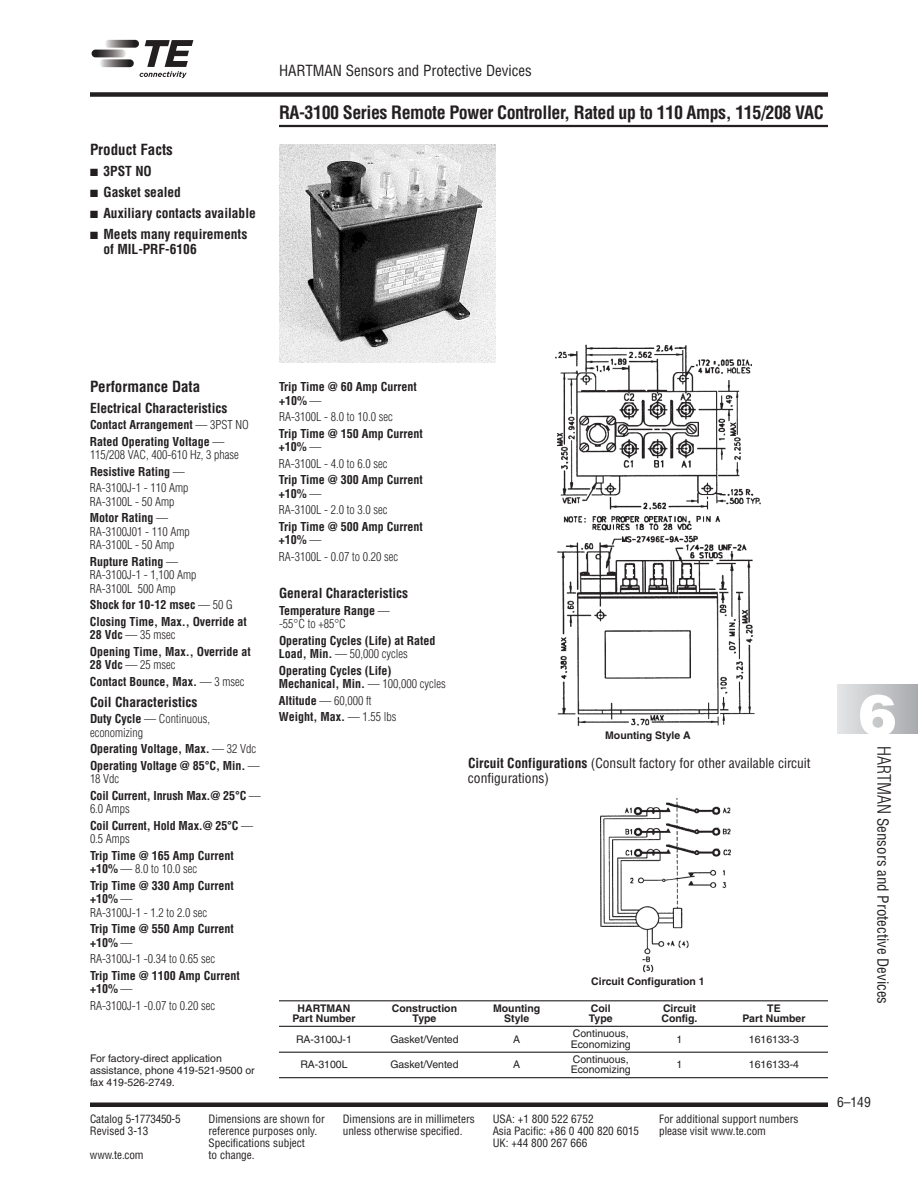
<style>
.page{position:relative;width:918px;height:1188px;background:#fff}
.page>*{position:absolute;margin:0;border:0;box-sizing:border-box;transform-origin:0 0}
.t1{font:900 57px "Helvetica";color:#fff}
.t2{font:700 condensed 18px "Helvetica";letter-spacing:-.025em;color:#231f20}
.t3{font:condensed 15px "Helvetica";color:#231f20}
.t4{font:700 condensed 15px "Helvetica";color:#231f20}
.t5{font:700 condensed 13.5px/15px "Helvetica";color:#231f20}
.t6{font:condensed 13.5px/15px "Helvetica";color:#231f20}
.t7{font:700 condensed 12px/13.5px "Helvetica";color:#231f20}
.t8{font:300 condensed 12px/13.5px "Helvetica";color:#231f20}
.t9{font:condensed 11.25px "Helvetica";color:#231f20}
.t10{font:10.5px/12px "Helvetica";color:#231f20}
.t11{font:700 10.5px "Helvetica";color:#231f20}
.s1{font-weight:300}
.s2{font-weight:700}
.s3{font-weight:300;font-size:18px}
</style>
<div class="page">
<hr style="left:279px;top:125px;width:549px;height:2px;background:#231f20">
<div style="left:90px;top:92px;width:738px;height:5px;background:#231f20"></div>
<div style="left:837px;top:684px;width:81px;height:50px;background:linear-gradient(to right,#e5e6e7,#a9aaae)"></div>
<svg style="left:105px;top:40px;width:34px;height:8px"></svg>
<svg style="left:99px;top:59px;width:35px;height:8px"></svg>
<svg style="left:92px;top:50px;width:34px;height:7px"></svg>
<svg style="left:140px;top:40px;width:53px;height:38px"></svg>
<img style="left:555px;top:344px;width:206px;height:382px">
<img style="left:600px;top:798px;width:131px;height:175px">
<hr style="left:279px;top:1000px;width:549px;height:1px;background:#231f20">
<hr style="left:279px;top:1026px;width:549px;height:1px;background:#231f20">
<hr style="left:279px;top:1052px;width:549px;height:1px;background:#231f20">
<hr style="left:279px;top:1077px;width:549px;height:1px;background:#231f20">
<img style="left:279px;top:144px;width:217px;height:219px">
<div style="left:90px;top:1102px;width:738px;height:5px;background:#231f20"></div>
<p class="t4" style="left:90px;top:141px;width:84px">Product Facts</p>
<p class="t5" style="left:90px;top:164px;width:63px">■ 3PST NO</p>
<p class="t5" style="left:90px;top:185px;width:93px">■ Gasket sealed</p>
<p class="t5" style="left:90px;top:206px;width:167px">■ Auxiliary contacts available</p>
<p class="t5" style="left:104px;top:227px;width:145px;text-indent:-14px">■ Meets many requirements of MIL-PRF-6106</p>
<p class="t3" style="left:279px;top:62px;width:254px">HARTMAN Sensors and Protective Devices</p>
<h2 class="t2" style="left:279px;top:103px;width:546px">RA-3100 Series Remote Power Controller, Rated up to 110 Amps, 115/208 VAC</h2>
<p class="t4" style="left:90px;top:378px;width:112px">Performance Data</p>
<p class="t5" style="left:90px;top:400px;width:139px">Electrical Characteristics</p>
<p class="t7" style="left:90px;top:417px;width:160px;line-height:16.5px">Contact Arrangement <span class="s1">— 3PST NO<br></span>Rated Operating Voltage <span class="s1">—</span></p>
<p class="t8" style="left:90px;top:447px;width:150px;line-height:16.5px">115/208 VAC, 400-610 Hz, 3 phase<br><span class="s2">Resistive Rating</span> —<br>RA-3100J-1 - 110 Amp</p>
<p class="t8" style="left:90px;top:493px;width:86px;line-height:16.5px">RA-3100L - 50 Amp<br><span class="s2">Motor Rating</span> —</p>
<p class="t8" style="left:90px;top:525px;width:101px">RA-3100J01 - 110 Amp<br>RA-3100L - 50 Amp</p>
<p class="t8" style="left:90px;top:555px;width:108px"><span class="s2">Rupture Rating</span> —<br>RA-3100J-1 - 1,100 Amp<br>RA-3100L 500 Amp</p>
<p class="t7" style="left:90px;top:597px;width:158px;line-height:16.5px">Shock for 10-12 msec <span class="s1">— 50 G<br></span>Closing Time, Max., Override at</p>
<p class="t7" style="left:90px;top:627px;width:162px;line-height:16.5px">28 Vdc <span class="s1">— 35 msec<br></span>Opening Time, Max., Override at</p>
<p class="t7" style="left:90px;top:657px;width:156px;line-height:16.5px">28 Vdc <span class="s1">— 25 msec<br></span>Contact Bounce, Max. <span class="s1">— 3 msec</span></p>
<p class="t5" style="left:90px;top:694px;width:109px">Coil Characteristics</p>
<p class="t8" style="left:90px;top:712px;width:122px"><span class="s2">Duty Cycle</span> — Continuous, economizing</p>
<p class="t7" style="left:90px;top:741px;width:171px;line-height:16.5px">Operating Voltage, Max. <span class="s1">— 32 Vdc<br></span>Operating Voltage @ 85°C, Min. <span class="s1">—</span></p>
<p class="t7" style="left:90px;top:771px;width:172px;line-height:16.5px"><span class="s1">18 Vdc<br></span>Coil Current, Inrush Max.@ 25°C <span class="s1">—</span></p>
<p class="t7" style="left:90px;top:801px;width:165px;line-height:16.5px"><span class="s1">6.0 Amps<br></span>Coil Current, Hold Max.@ 25°C <span class="s1">—</span></p>
<p class="t8" style="left:90px;top:832px;width:41px">0.5 Amps</p>
<p class="t7" style="left:90px;top:849px;width:145px">Trip Time @ 165 Amp Current +10% <span class="s1">— 8.0 to 10.0 sec</span></p>
<p class="t7" style="left:90px;top:879px;width:145px">Trip Time @ 330 Amp Current +10% <span class="s1">—<br>RA-3100J-1 - 1.2 to 2.0 sec</span></p>
<p class="t7" style="left:90px;top:922px;width:145px">Trip Time @ 550 Amp Current +10% <span class="s1">—</span></p>
<p class="t8" style="left:90px;top:952px;width:127px">RA-3100J-1 -0.34 to 0.65 sec</p>
<p class="t7" style="left:90px;top:969px;width:151px">Trip Time @ 1100 Amp Current +10% <span class="s1">—</span></p>
<p class="t8" style="left:90px;top:999px;width:127px">RA-3100J-1 -0.07 to 0.20 sec</p>
<p class="t10" style="left:90px;top:1053px;width:166px">For factory-direct application assistance, phone 419-521-9500 or fax 419-526-2749.</p>
<p class="t7" style="left:279px;top:380px;width:139px">Trip Time @ 60 Amp Current +10% <span class="s1">—</span></p>
<p class="t8" style="left:279px;top:410px;width:115px">RA-3100L - 8.0 to 10.0 sec</p>
<p class="t7" style="left:279px;top:427px;width:145px">Trip Time @ 150 Amp Current +10% <span class="s1">—</span></p>
<p class="t8" style="left:279px;top:457px;width:110px">RA-3100L - 4.0 to 6.0 sec</p>
<p class="t7" style="left:279px;top:473px;width:145px">Trip Time @ 300 Amp Current +10% <span class="s1">—</span></p>
<p class="t8" style="left:279px;top:503px;width:110px">RA-3100L - 2.0 to 3.0 sec</p>
<p class="t7" style="left:279px;top:520px;width:145px">Trip Time @ 500 Amp Current +10% <span class="s1">—</span></p>
<p class="t8" style="left:279px;top:550px;width:121px">RA-3100L - 0.07 to 0.20 sec</p>
<p class="t5" style="left:279px;top:586px;width:131px">General Characteristics</p>
<p class="t7" style="left:279px;top:604px;width:112px">Temperature Range <span class="s1">— -55°C to +85°C</span></p>
<p class="t7" style="left:279px;top:634px;width:158px">Operating Cycles (Life) at Rated<br>Load, Min. <span class="s1">— 50,000 cycles</span></p>
<p class="t7" style="left:279px;top:664px;width:168px">Operating Cycles (Life)<br>Mechanical, Min. <span class="s1">— 100,000 cycles</span></p>
<p class="t7" style="left:279px;top:692px;width:119px;line-height:16.5px">Altitude <span class="s1">— 60,000 ft<br></span>Weight, Max. <span class="s1">— 1.55 lbs</span></p>
<p class="t11" style="left:605px;top:731px;width:87px">Mounting Style A</p>
<p class="t6" style="left:468px;top:755px;width:344px"><span class="s2">Circuit Configurations</span> (Consult factory for other available circuit configurations)</p>
<p class="t11" style="left:591px;top:977px;width:115px">Circuit Configuration 1</p>
<p class="t11" style="left:298px;top:1004px;width:54px">HARTMAN</p>
<p class="t11" style="left:392px;top:1004px;width:67px">Construction</p>
<p class="t11" style="left:493px;top:1004px;width:49px">Mounting</p>
<p class="t11" style="left:591px;top:1004px;width:21px">Coil</p>
<p class="t11" style="left:663px;top:1004px;width:35px">Circuit</p>
<p class="t11" style="left:767px;top:1004px;width:15px">TE</p>
<p class="t11" style="left:293px;top:1015px;width:64px">Part Number</p>
<p class="t11" style="left:413px;top:1015px;width:25px">Type</p>
<p class="t11" style="left:504px;top:1015px;width:27px">Style</p>
<p class="t11" style="left:589px;top:1015px;width:25px">Type</p>
<p class="t11" style="left:661px;top:1015px;width:38px">Config.</p>
<p class="t11" style="left:743px;top:1015px;width:64px">Part Number</p>
<p class="t10" style="left:296px;top:1034px;width:57px">RA-3100J-1</p>
<p class="t10" style="left:390px;top:1034px;width:70px">Gasket/Vented</p>
<p class="t10" style="left:513px;top:1034px;width:9px">A</p>
<p class="t10" style="left:573px;top:1029px;width:57px">Continuous,</p>
<p class="t10" style="left:677px;top:1034px;width:7px">1</p>
<p class="t10" style="left:749px;top:1034px;width:52px">1616133-3</p>
<p class="t10" style="left:571px;top:1039px;width:62px">Economizing</p>
<p class="t10" style="left:300px;top:1059px;width:49px">RA-3100L</p>
<p class="t10" style="left:390px;top:1059px;width:70px">Gasket/Vented</p>
<p class="t10" style="left:513px;top:1059px;width:9px">A</p>
<p class="t10" style="left:573px;top:1054px;width:57px">Continuous,</p>
<p class="t10" style="left:571px;top:1065px;width:62px">Economizing</p>
<p class="t10" style="left:677px;top:1059px;width:7px">1</p>
<p class="t10" style="left:749px;top:1059px;width:52px">1616133-4</p>
<p class="t9" style="left:90px;top:1112px;width:92px">Catalog 5-1773450-5</p>
<p class="t9" style="left:208px;top:1112px;width:118px">Dimensions are shown for</p>
<p class="t9" style="left:343px;top:1112px;width:134px">Dimensions are in millimeters</p>
<p class="t9" style="left:493px;top:1112px;width:102px">USA: +1 800 522 6752</p>
<p class="t9" style="left:659px;top:1112px;width:141px">For additional support numbers</p>
<p class="t9" style="left:90px;top:1124px;width:60px">Revised 3-13</p>
<p class="t9" style="left:208px;top:1124px;width:110px">reference purposes only.</p>
<p class="t9" style="left:343px;top:1124px;width:121px">unless otherwise specified.</p>
<p class="t9" style="left:493px;top:1124px;width:148px">Asia Pacific: +86 0 400 820 6015</p>
<p class="t9" style="left:659px;top:1124px;width:109px">please visit www.te.com</p>
<p class="t9" style="left:208px;top:1136px;width:98px">Specifications subject</p>
<p class="t9" style="left:493px;top:1136px;width:96px">UK: +44 800 267 666</p>
<p class="t9" style="left:90px;top:1148px;width:55px">www.te.com</p>
<p class="t9" style="left:208px;top:1148px;width:48px">to change.</p>
<h1 class="t1" style="left:858px;top:694px;width:40px">6</h1>
<p class="t3" style="left:891px;top:746px;width:259px;rotate:90deg"><span class="s3">HARTMAN</span> Sensors and Protective Devices</p>
<p class="t6" style="left:837px;top:1094px;width:35px">6–149</p>
</div>
